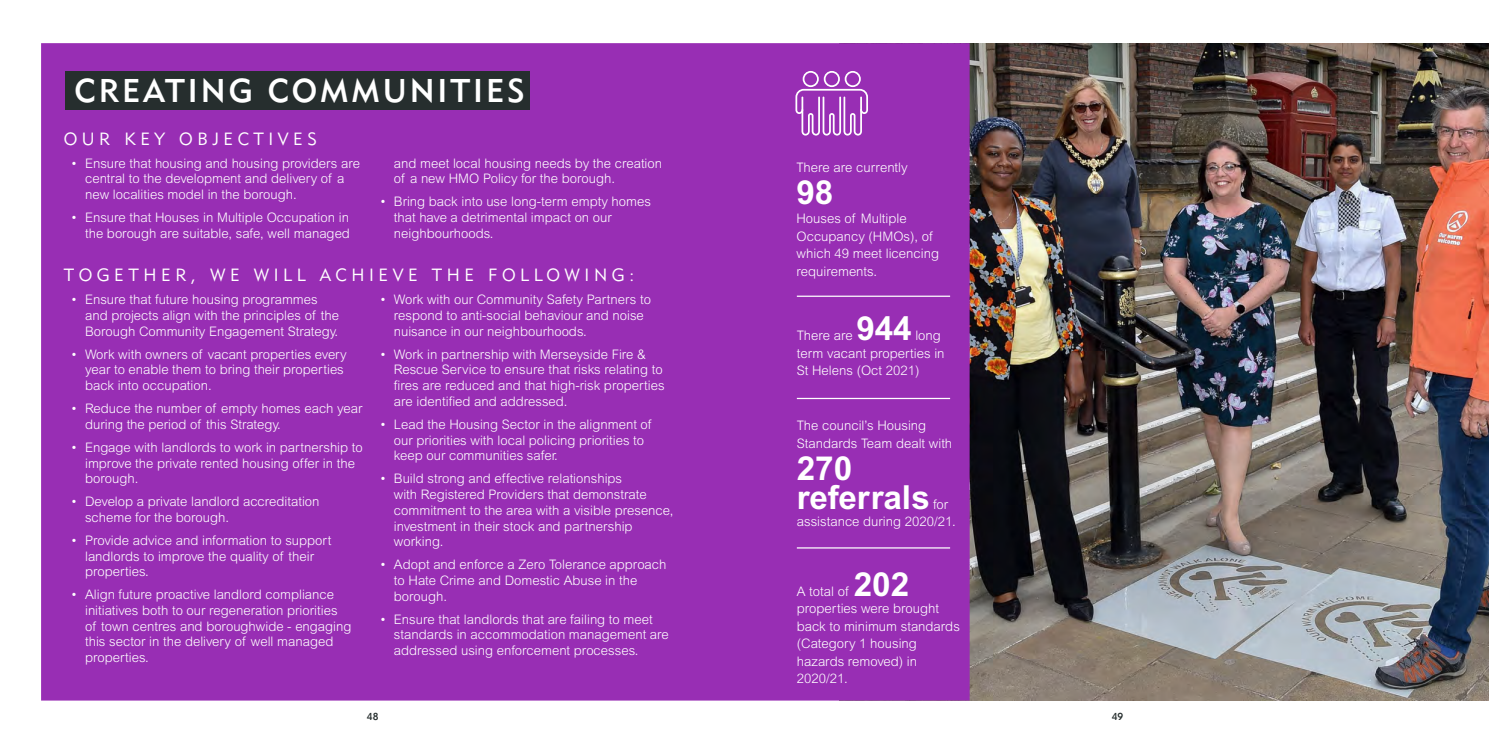
<style>
.page{position:relative;width:1489px;height:745px;background:#fff}
.page>*{position:absolute;margin:0;border:0;box-sizing:border-box;transform-origin:0 0}
.t1{font:700 33.12px/28.8px "Arial";color:#fff}
.t2{font:32.5px "Geometric 415 BT Medium A";letter-spacing:.09em;color:#fff}
.t3{font:17.5px "Geometric 415 BT Lite A";letter-spacing:.26em;color:#fff}
.t4{font:300 13.12px/15.8px "Arial";color:#fff}
.t5{font:10px "Geometric 415 BT Medium A";color:#262e2e}
</style>
<div class="page">
<img style="left:969px;top:43px;width:519px;height:657px">
<div style="left:41px;top:43px;width:928px;height:657px;background:#982eb4"></div>
<div style="left:66px;top:71px;width:464px;height:38px;background:#262e2e"></div>
<hr style="left:796px;top:295px;width:154px;height:2px;background:#fff">
<hr style="left:796px;top:397px;width:154px;height:2px;background:#fff">
<hr style="left:796px;top:547px;width:154px;height:1px;background:#fff">
<svg style="left:795px;top:71px;width:73px;height:64px;background:#b05fc5"></svg>
<p class="t2" style="left:75px;top:70px;width:451px">CREATING COMMUNITIES</p>
<p class="t3" style="left:64px;top:128px;width:255px">OUR KEY OBJECTIVES</p>
<p class="t4" style="left:85px;top:155px;width:276px;text-indent:-14px">• Ensure that housing and housing providers are central to the development and delivery of a new localities model in the borough.</p>
<p class="t4" style="left:71px;top:209px;width:280px;text-align:right">• Ensure that Houses in Multiple Occupation in the borough are suitable, safe, well managed</p>
<p class="t4" style="left:394px;top:155px;width:270px">and meet local housing needs by the creation of a new HMO Policy for the borough.</p>
<p class="t4" style="left:394px;top:194px;width:258px;text-indent:-14px">• Bring back into use long-term empty homes that have a detrimental impact on our neighbourhoods.</p>
<p class="t3" style="left:64px;top:264px;width:572px">TOGETHER, WE WILL ACHIEVE THE FOLLOWING:</p>
<p class="t4" style="left:85px;top:291px;width:255px;text-indent:-14px">• Ensure that future housing programmes and projects align with the principles of the<br>Borough Community Engagement Strategy.</p>
<p class="t4" style="left:85px;top:346px;width:263px;text-indent:-14px">• Work with owners of vacant properties every year to enable them to bring their properties back into occupation.</p>
<p class="t4" style="left:85px;top:400px;width:279px;text-indent:-14px">• Reduce the number of empty homes each year during the period of this Strategy.</p>
<p class="t4" style="left:85px;top:439px;width:279px;text-indent:-14px">• Engage with landlords to work in partnership to improve the private rented housing offer in the borough.</p>
<p class="t4" style="left:85px;top:493px;width:236px;text-indent:-14px">• Develop a private landlord accreditation scheme for the borough.</p>
<p class="t4" style="left:85px;top:532px;width:248px;text-indent:-14px">• Provide advice and information to support landlords to improve the quality of their properties.</p>
<p class="t4" style="left:85px;top:586px;width:268px;text-indent:-14px">• Align future proactive landlord compliance initiatives both to our regeneration priorities of town centres and boroughwide - engaging this sector in the delivery of well managed properties.</p>
<p class="t4" style="left:394px;top:291px;width:259px;text-indent:-14px">• Work with our Community Safety Partners to respond to anti-social behaviour and noise nuisance in our neighbourhoods.</p>
<p class="t4" style="left:394px;top:346px;width:272px;text-indent:-14px">• Work in partnership with Merseyside Fire &amp; Rescue Service to ensure that risks relating to fires are reduced and that high-risk properties are identified and addressed.</p>
<p class="t4" style="left:394px;top:416px;width:259px;text-indent:-14px">• Lead the Housing Sector in the alignment of our priorities with local policing priorities to keep our communities safer.</p>
<p class="t4" style="left:394px;top:470px;width:281px;text-indent:-14px">• Build strong and effective relationships<br>with Registered Providers that demonstrate commitment to the area with a visible presence, investment in their stock and partnership working.</p>
<p class="t4" style="left:394px;top:556px;width:274px;text-indent:-14px">• Adopt and enforce a Zero Tolerance approach to Hate Crime and Domestic Abuse in the borough.</p>
<p class="t4" style="left:394px;top:610px;width:276px;text-indent:-14px">• Ensure that landlords that are failing to meet standards in accommodation management are addressed using enforcement processes.</p>
<p class="t4" style="left:796px;top:160px;width:113px">There are currently</p>
<p class="t1" style="left:796px;top:177px;width:38px">98</p>
<p class="t4" style="left:796px;top:210px;width:144px;line-height:17.5px">Houses of Multiple<br>Occupancy (HMOs), of which 49 meet licencing requirements.</p>
<p class="t1" style="left:856px;top:313px;width:57px">944</p>
<p class="t4" style="left:796px;top:327px;width:57px">There are</p>
<p class="t4" style="left:796px;top:326px;width:149px;line-height:17.5px;text-indent:118px">long term vacant properties in<br>St Helens (Oct 2021)</p>
<p class="t4" style="left:796px;top:416px;width:157px;line-height:17.5px">The council’s Housing<br>Standards Team dealt with</p>
<p class="t1" style="left:796px;top:453px;width:134px">270 referrals</p>
<p class="t4" style="left:796px;top:495px;width:161px;line-height:17.5px;text-indent:136px">for assistance during 2020/21.</p>
<p class="t1" style="left:853px;top:568px;width:57px">202</p>
<p class="t4" style="left:796px;top:599px;width:164px;line-height:17.5px">properties were brought back to minimum standards (Category 1 housing hazards removed) in<br>2020/21.</p>
<p class="t4" style="left:796px;top:582px;width:53px">A total of</p>
<p class="t5" style="left:367px;top:709px;width:13px">48</p>
<p class="t5" style="left:1111px;top:709px;width:13px">49</p>
</div>
